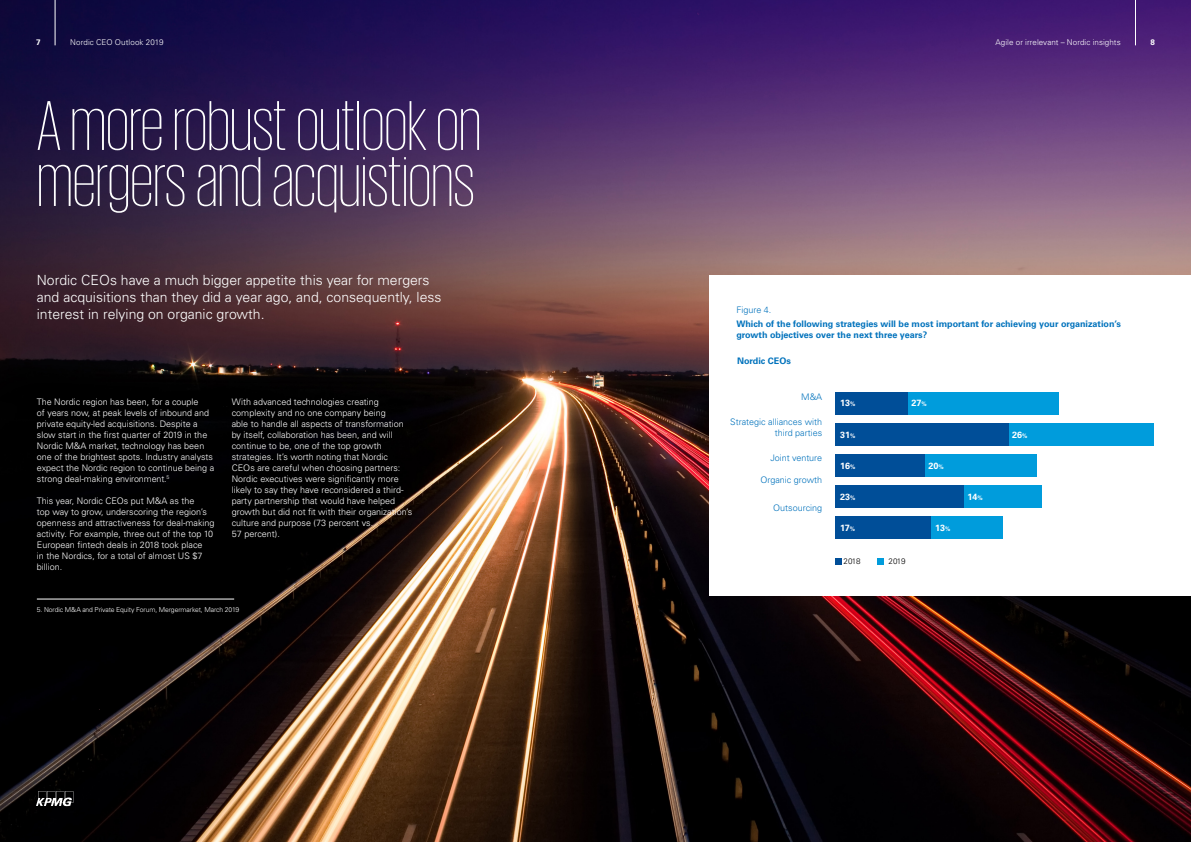
<style>
.page{position:relative;width:1191px;height:842px;background:#fff}
.page>*{position:absolute;margin:0;border:0;box-sizing:border-box;transform-origin:0 0}
.t1{font:200 72px/56px "KPMG";color:#fff}
.t2{font:300 14px/17px "Univers LT Std";color:#fff}
.t3{font:300 9px/11px "Univers LT Std";color:#fff}
.t4{font:700 9px/11px "Univers LT Std";color:#0072bc}
.t5{font:300 9px/11px "Univers LT Std";color:#0072bc;text-align:right}
.t6{font:700 9px "Univers LT Std";color:#fff}
.t7{font:300 8px "Univers LT Std";letter-spacing:.01em;color:#fff}
.t8{font:300 8px "Univers LT Std";letter-spacing:-.045em;color:#000}
.t9{font:700 8px "Univers LT Std";color:#fff}
.t10{font:300 6.8px "Univers LT Std";letter-spacing:-.015em;color:#fff}
.s1{font-size:5.9px}
</style>
<div class="page">
<img style="left:0;top:0;width:1191px;height:842px">
<hr style="left:37px;top:599px;width:197px;height:1px;background:#fff">
<div style="left:710px;top:275px;width:481px;height:321px;background:#fff"></div>
<div style="left:835px;top:558px;width:7px;height:7px;background:#004e98"></div>
<div style="left:876px;top:558px;width:7px;height:7px;background:#009cdc"></div>
<div style="left:908px;top:392px;width:151px;height:23px;background:#009cdc"></div>
<div style="left:1008px;top:423px;width:146px;height:22px;background:#009cdc"></div>
<div style="left:924px;top:454px;width:112px;height:22px;background:#009cdc"></div>
<div style="left:963px;top:485px;width:79px;height:22px;background:#009cdc"></div>
<div style="left:930px;top:516px;width:73px;height:22px;background:#009cdc"></div>
<div style="left:835px;top:392px;width:73px;height:23px;background:#004e98"></div>
<div style="left:835px;top:423px;width:173px;height:22px;background:#004e98"></div>
<div style="left:835px;top:454px;width:89px;height:22px;background:#004e98"></div>
<div style="left:835px;top:485px;width:128px;height:22px;background:#004e98"></div>
<div style="left:835px;top:516px;width:95px;height:22px;background:#004e98"></div>
<svg style="left:36px;top:791px;width:37px;height:15px"></svg>
<hr style="left:1135px;top:0;width:1px;height:45px;background:#fff">
<hr style="left:55px;top:0;width:1px;height:45px;background:#fff">
<p class="t9" style="left:36px;top:38px;width:6px">7</p>
<p class="t7" style="left:70px;top:38px;width:95px">Nordic CEO Outlook 2019</p>
<p class="t7" style="left:995px;top:38px;width:127px">Agile or irrelevant – Nordic insights</p>
<p class="t9" style="left:1150px;top:38px;width:6px">8</p>
<h1 class="t1" style="left:37px;top:96px;width:446px">A more robust outlook on mergers and acquistions</h1>
<h2 class="t2" style="left:37px;top:272px;width:406px">Nordic CEOs have a much bigger appetite this year for mergers and acquisitions than they did a year ago, and, consequently, less interest in relying on organic growth.</h2>
<p class="t3" style="left:37px;top:396px;width:179px">The Nordic region has been, for a couple<br>of years now, at peak levels of inbound and private equity-led acquisitions. Despite a slow start in the first quarter of 2019 in the Nordic M&amp;A market, technology has been one of the brightest spots. Industry analysts expect the Nordic region to continue being a strong deal-making environment.<sup>5</sup></p>
<p class="t3" style="left:37px;top:495px;width:179px">This year, Nordic CEOs put M&amp;A as the<br>top way to grow, underscoring the region’s openness and attractiveness for deal-making activity. For example, three out of the top 10<br>European fintech deals in 2018 took place<br>in the Nordics, for a total of almost US $7 billion.</p>
<p class="t3" style="left:232px;top:396px;width:182px">With advanced technologies creating complexity and no one company being<br>able to handle all aspects of transformation by itself, collaboration has been, and will continue to be, one of the top growth strategies. It’s worth noting that Nordic CEOs are careful when choosing partners:<br>Nordic executives were significantly more likely to say they have reconsidered a third&shy;party partnership that would have helped growth but did not fit with their organization’s culture and purpose (73 percent vs.<br>57 percent).</p>
<p class="t10" style="left:37px;top:605px;width:204px">5. Nordic M&amp;A and Private Equity Forum, Mergermarket, March 2019</p>
<p class="t5" style="left:736px;top:305px;width:37px">Figure 4.</p>
<p class="t4" style="left:736px;top:318px;width:386px">Which of the following strategies will be most important for achieving your organization’s growth objectives over the next three years?</p>
<p class="t4" style="left:737px;top:355px;width:55px">Nordic CEOs</p>
<p class="t5" style="left:801px;top:391px;width:22px">M&amp;A</p>
<p class="t5" style="left:730px;top:416px;width:93px">Strategic alliances with third parties</p>
<p class="t5" style="left:770px;top:452px;width:53px">Joint venture</p>
<p class="t5" style="left:760px;top:475px;width:63px">Organic growth</p>
<p class="t5" style="left:773px;top:503px;width:51px">Outsourcing</p>
<p class="t6" style="left:840px;top:398px;width:17px">13<span class="s1">%</span></p>
<p class="t6" style="left:911px;top:398px;width:17px">27<span class="s1">%</span></p>
<p class="t6" style="left:840px;top:430px;width:17px">31<span class="s1">%</span></p>
<p class="t6" style="left:1012px;top:430px;width:17px">26<span class="s1">%</span></p>
<p class="t6" style="left:840px;top:460px;width:17px">16<span class="s1">%</span></p>
<p class="t6" style="left:928px;top:460px;width:17px">20<span class="s1">%</span></p>
<p class="t6" style="left:840px;top:491px;width:17px">23<span class="s1">%</span></p>
<p class="t6" style="left:967px;top:491px;width:17px">14<span class="s1">%</span></p>
<p class="t6" style="left:840px;top:522px;width:16px">17<span class="s1">%</span></p>
<p class="t6" style="left:935px;top:522px;width:17px">13<span class="s1">%</span></p>
<p class="t8" style="left:843px;top:556px;width:18px">2018</p>
<p class="t8" style="left:888px;top:556px;width:18px">2019</p>
</div>
